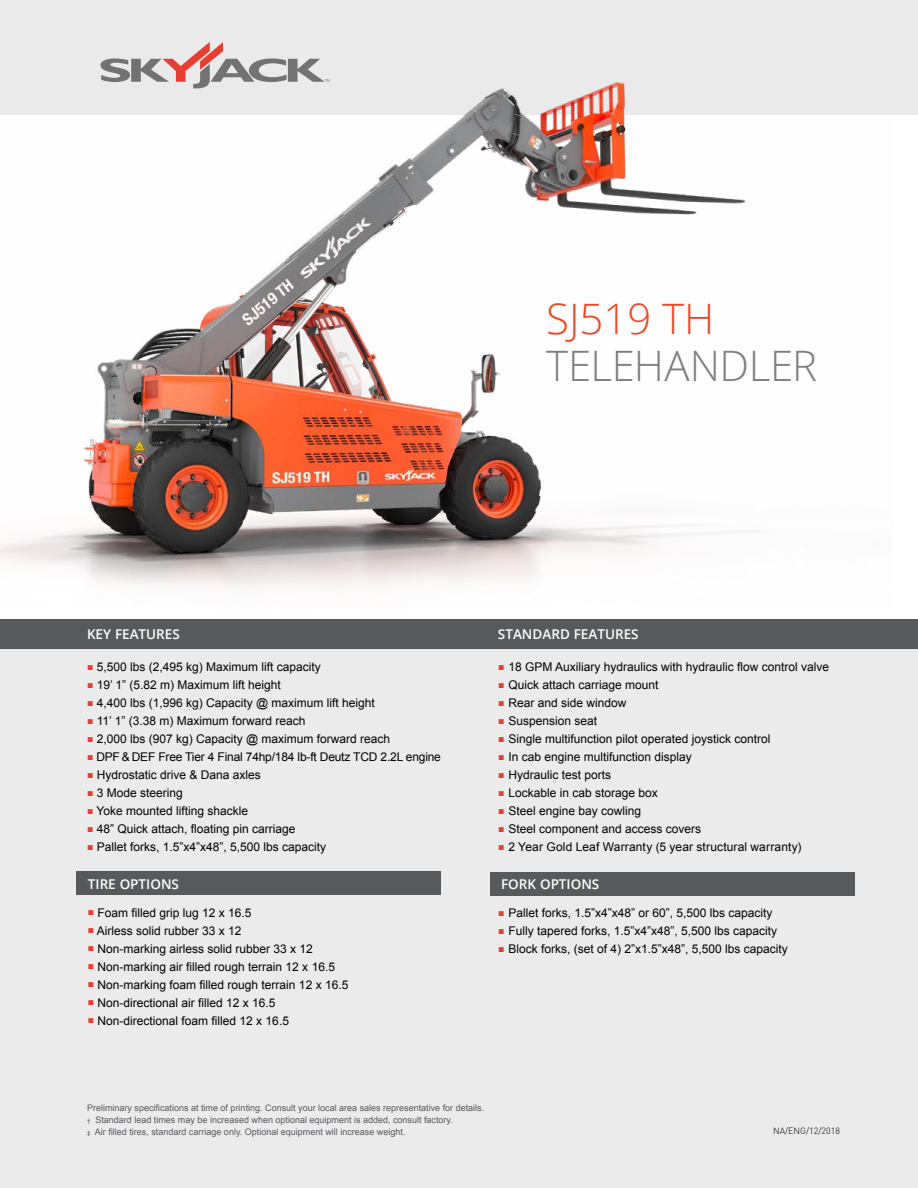
<style>
.page{position:relative;width:918px;height:1188px;background:#fff}
.page>*{position:absolute;margin:0;border:0;box-sizing:border-box;transform-origin:0 0}
.t1{font:300 42px "Open Sans";letter-spacing:-.01em;color:#7e8083}
.t2{font:300 42px "Open Sans";color:#ef4923}
.t3{font:600 13.5px "Open Sans";color:#fff}
.t4{font:12px "Arial";color:#000}
.t5{font:9px/12px "Arial";color:#58595b}
.t6{font:300 9px "DIN";color:#000}
.s1{font-size:10.5px;color:#e63e30}
.s2{font-size:6px}
</style>
<div class="page">
<div style="left:0;top:627px;width:918px;height:561px;background:#ebebec"></div>
<div style="left:490px;top:872px;width:365px;height:24px;background:#58595b"></div>
<div style="left:0;top:0;width:918px;height:114px;background:#ebebec"></div>
<img style="left:0;top:82px;width:892px;height:505px">
<div style="left:0;top:620px;width:918px;height:29px;background:#58595b"></div>
<div style="left:76px;top:871px;width:365px;height:24px;background:#58595b"></div>
<svg style="left:100px;top:42px;width:230px;height:46px"></svg>
<h1 class="t2" style="left:546px;top:290px;width:170px">SJ519 TH</h1>
<h1 class="t1" style="left:546px;top:337px;width:273px">TELEHANDLER</h1>
<p class="t3" style="left:87px;top:625px;width:94px">KEY FEATURES</p>
<p class="t3" style="left:498px;top:625px;width:142px">STANDARD FEATURES</p>
<p class="t4" style="left:498px;top:659px;width:333px"><span class="s1">■</span> 18 GPM Auxiliary hydraulics with hydraulic flow control valve</p>
<p class="t4" style="left:498px;top:677px;width:162px"><span class="s1">■</span> Quick attach carriage mount</p>
<p class="t4" style="left:498px;top:695px;width:130px"><span class="s1">■</span> Rear and side window</p>
<p class="t4" style="left:498px;top:713px;width:101px"><span class="s1">■</span> Suspension seat</p>
<p class="t4" style="left:498px;top:731px;width:274px"><span class="s1">■</span> Single multifunction pilot operated joystick control</p>
<p class="t4" style="left:498px;top:749px;width:195px"><span class="s1">■</span> In cab engine multifunction display</p>
<p class="t4" style="left:498px;top:767px;width:115px"><span class="s1">■</span> Hydraulic test ports</p>
<p class="t4" style="left:498px;top:785px;width:161px"><span class="s1">■</span> Lockable in cab storage box</p>
<p class="t4" style="left:498px;top:803px;width:145px"><span class="s1">■</span> Steel engine bay cowling</p>
<p class="t4" style="left:498px;top:821px;width:205px"><span class="s1">■</span> Steel component and access covers</p>
<p class="t4" style="left:498px;top:839px;width:305px"><span class="s1">■</span> 2 Year Gold Leaf Warranty (5 year structural warranty)</p>
<p class="t4" style="left:87px;top:659px;width:235px"><span class="s1">■</span> 5,500 lbs (2,495 kg) Maximum lift capacity</p>
<p class="t4" style="left:87px;top:677px;width:195px"><span class="s1">■</span> 19’ 1” (5.82 m) Maximum lift height</p>
<p class="t4" style="left:87px;top:695px;width:289px"><span class="s1">■</span> 4,400 lbs (1,996 kg) Capacity @ maximum lift height</p>
<p class="t4" style="left:87px;top:713px;width:220px"><span class="s1">■</span> 11’ 1” (3.38 m) Maximum forward reach</p>
<p class="t4" style="left:87px;top:731px;width:305px"><span class="s1">■</span> 2,000 lbs (907 kg) Capacity @ maximum forward reach</p>
<p class="t4" style="left:87px;top:749px;width:356px"><span class="s1">■</span> DPF &amp; DEF Free Tier 4 Final 74hp/184 lb-ft Deutz TCD 2.2L engine</p>
<p class="t4" style="left:87px;top:767px;width:175px"><span class="s1">■</span> Hydrostatic drive &amp; Dana axles</p>
<p class="t4" style="left:87px;top:785px;width:97px"><span class="s1">■</span> 3 Mode steering</p>
<p class="t4" style="left:87px;top:803px;width:163px"><span class="s1">■</span> Yoke mounted lifting shackle</p>
<p class="t4" style="left:87px;top:821px;width:210px"><span class="s1">■</span> 48” Quick attach, floating pin carriage</p>
<p class="t4" style="left:87px;top:839px;width:241px"><span class="s1">■</span> Pallet forks, 1.5”x4”x48”, 5,500 lbs capacity</p>
<p class="t3" style="left:88px;top:874px;width:93px">TIRE OPTIONS</p>
<p class="t3" style="left:501px;top:875px;width:100px">FORK OPTIONS</p>
<p class="t4" style="left:88px;top:905px;width:165px"><span class="s1">■</span> Foam filled grip lug 12 x 16.5</p>
<p class="t4" style="left:88px;top:923px;width:155px"><span class="s1">■</span> Airless solid rubber 33 x 12</p>
<p class="t4" style="left:88px;top:941px;width:227px"><span class="s1">■</span> Non-marking airless solid rubber 33 x 12</p>
<p class="t4" style="left:88px;top:959px;width:249px"><span class="s1">■</span> Non-marking air filled rough terrain 12 x 16.5</p>
<p class="t4" style="left:88px;top:977px;width:262px"><span class="s1">■</span> Non-marking foam filled rough terrain 12 x 16.5</p>
<p class="t4" style="left:88px;top:995px;width:189px"><span class="s1">■</span> Non-directional air filled 12 x 16.5</p>
<p class="t4" style="left:88px;top:1013px;width:203px"><span class="s1">■</span> Non-directional foam filled 12 x 16.5</p>
<p class="t4" style="left:498px;top:905px;width:276px"><span class="s1">■</span> Pallet forks, 1.5”x4”x48” or 60”, 5,500 lbs capacity</p>
<p class="t4" style="left:498px;top:923px;width:281px"><span class="s1">■</span> Fully tapered forks, 1.5”x4”x48”, 5,500 lbs capacity</p>
<p class="t4" style="left:498px;top:941px;width:291px"><span class="s1">■</span> Block forks, (set of 4) 2”x1.5”x48”, 5,500 lbs capacity</p>
<p class="t5" style="left:87px;top:1102px;width:399px">Preliminary specifications at time of printing. Consult your local area sales representative for details. <span class="s2">†</span> Standard lead times may be increased when optional equipment is added, consult factory.<br><span class="s2">‡</span> Air filled tires, standard carriage only. Optional equipment will increase weight.</p>
<p class="t6" style="left:773px;top:1125px;width:68px">NA/ENG/12/2018</p>
</div>
